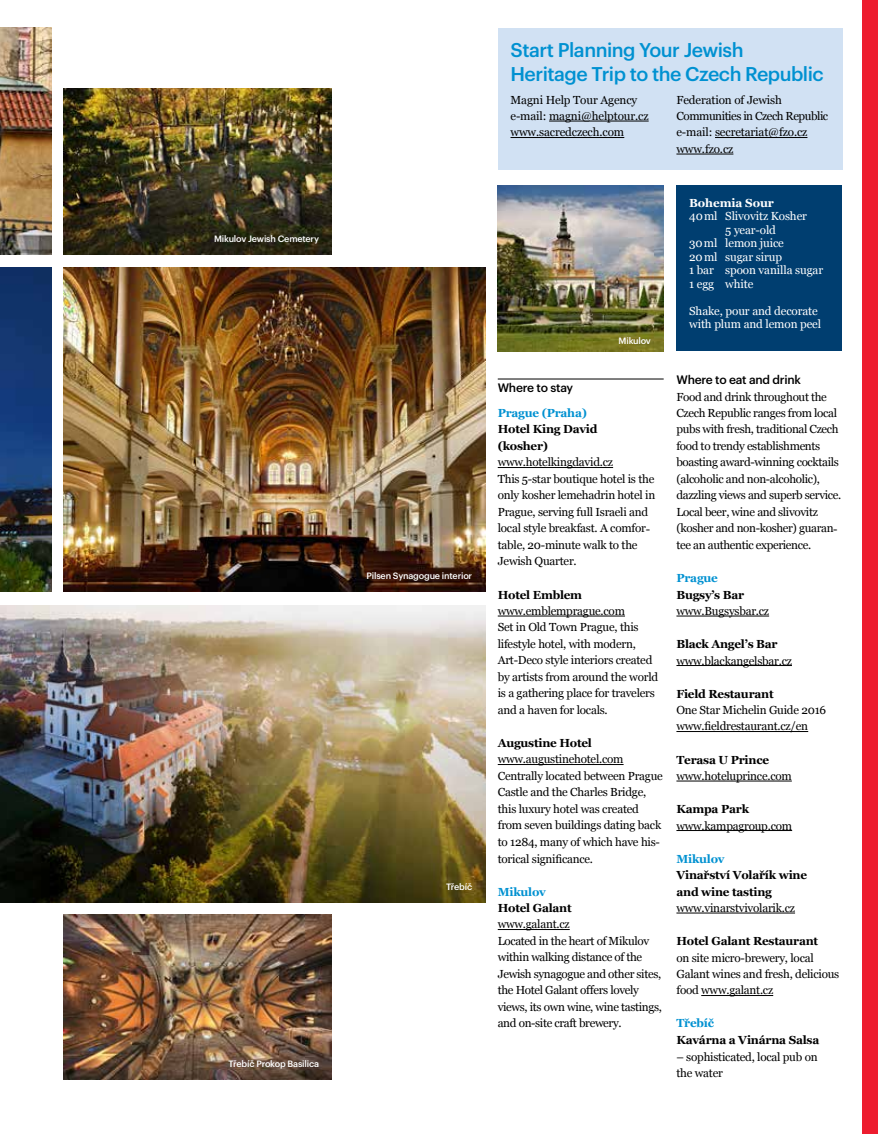
<style>
.page{position:relative;width:878px;height:1134px;background:#fff}
.page>*{position:absolute;margin:0;border:0;box-sizing:border-box;transform-origin:0 0}
.t1{font:500 19.5px/24px "Graphik";letter-spacing:-.025em;color:#0091d1}
.t2{font:500 12px "Graphik";letter-spacing:-.02em;color:#000}
.t3{font:11.7px/16.5px "Georgia";letter-spacing:-.02em;color:#000}
.t4{font:700 11.7px/16.5px "Georgia";letter-spacing:-.02em;color:#000}
.t5{font:11.7px/13.5px "Georgia";letter-spacing:-.01em;color:#fff}
.t6{font:700 11.7px "Georgia";letter-spacing:-.02em;color:#0091d1}
.t7{font:700 11.7px "Georgia";letter-spacing:-.01em;color:#fff}
.t8{font:500 9px "Graphik";letter-spacing:-.02em;color:#fff}
</style>
<div class="page">
<div style="left:862px;top:0;width:16px;height:1134px;background:#ed1c2e"></div>
<img style="left:0;top:27px;width:51px;height:227px">
<img style="left:0;top:268px;width:51px;height:324px">
<img style="left:0;top:605px;width:485px;height:297px">
<img style="left:64px;top:914px;width:268px;height:166px">
<hr style="left:497px;top:379px;width:166px;height:1px;background:#000">
<hr style="left:497px;top:467px;width:116px;height:1px;background:#000">
<hr style="left:497px;top:616px;width:128px;height:1px;background:#000">
<hr style="left:497px;top:764px;width:126px;height:1px;background:#000">
<hr style="left:497px;top:929px;width:72px;height:1px;background:#000">
<img style="left:64px;top:268px;width:421px;height:324px">
<img style="left:64px;top:89px;width:268px;height:165px">
<img style="left:497px;top:185px;width:166px;height:166px">
<hr style="left:676px;top:616px;width:93px;height:1px;background:#000">
<hr style="left:676px;top:665px;width:116px;height:1px;background:#000">
<hr style="left:676px;top:731px;width:132px;height:1px;background:#000">
<hr style="left:676px;top:781px;width:115px;height:1px;background:#000">
<hr style="left:676px;top:830px;width:116px;height:1px;background:#000">
<hr style="left:676px;top:913px;width:119px;height:1px;background:#000">
<hr style="left:701px;top:995px;width:72px;height:1px;background:#000">
<div style="left:497px;top:29px;width:345px;height:141px;background:#d1e1f3"></div>
<hr style="left:549px;top:121px;width:99px;height:1px;background:#000">
<hr style="left:510px;top:137px;width:114px;height:1px;background:#000">
<hr style="left:715px;top:137px;width:92px;height:1px;background:#000">
<hr style="left:676px;top:154px;width:57px;height:1px;background:#000">
<div style="left:676px;top:185px;width:166px;height:166px;background:#003e70"></div>
<p class="t8" style="left:214px;top:231px;width:106px">Mikulov Jewish Cemetery</p>
<p class="t8" style="left:228px;top:1057px;width:92px">Třebíč Prokop Basilica</p>
<p class="t8" style="left:366px;top:569px;width:107px">Pilsen Synagogue interior</p>
<p class="t8" style="left:446px;top:879px;width:28px">Třebíč</p>
<h1 class="t1" style="left:510px;top:37px;width:315px">Start Planning Your Jewish<br>Heritage Trip to the Czech Republic</h1>
<p class="t3" style="left:510px;top:91px;width:140px">Magni Help Tour Agency e-mail: magni@helptour.cz www.sacredczech.com</p>
<p class="t3" style="left:676px;top:91px;width:153px">Federation of Jewish<br>Communities in Czech Republic e-mail: secretariat@fzo.cz www.fzo.cz</p>
<p class="t8" style="left:618px;top:334px;width:34px">Mikulov</p>
<p class="t2" style="left:497px;top:379px;width:77px">Where to stay</p>
<p class="t6" style="left:497px;top:404px;width:91px">Prague (Praha)</p>
<p class="t4" style="left:497px;top:421px;width:101px">Hotel King David (kosher)</p>
<p class="t3" style="left:497px;top:454px;width:159px">www.hotelkingdavid.cz<br>This 5-star boutique hotel is the only kosher lemehadrin hotel in<br>Prague, serving full Israeli and local style breakfast. A comfor&shy;table, 20-minute walk to the<br>Jewish Quarter.</p>
<p class="t4" style="left:497px;top:586px;width:86px">Hotel Emblem</p>
<p class="t3" style="left:497px;top:602px;width:162px">www.emblemprague.com<br>Set in Old Town Prague, this lifestyle hotel, with modern,<br>Art-Deco style interiors created by artists from around the world is a gathering place for travelers and a haven for locals.</p>
<p class="t4" style="left:497px;top:734px;width:96px">Augustine Hotel</p>
<p class="t3" style="left:497px;top:751px;width:166px">www.augustinehotel.com<br>Centrally located between Prague<br>Castle and the Charles Bridge, this luxury hotel was created from seven buildings dating back to 1284, many of which have his&shy;torical significance.</p>
<p class="t6" style="left:497px;top:883px;width:50px">Mikulov</p>
<p class="t4" style="left:497px;top:899px;width:76px">Hotel Galant</p>
<p class="t3" style="left:497px;top:916px;width:166px">www.galant.cz<br>Located in the heart of Mikulov within walking distance of the<br>Jewish synagogue and other sites, the Hotel Galant offers lovely views, its own wine, wine tastings, and on-site craft brewery.</p>
<p class="t7" style="left:689px;top:194px;width:86px">Bohemia Sour</p>
<p class="t5" style="left:689px;top:209px;width:119px">40ml Slivovitz Kosher</p>
<p class="t5" style="left:725px;top:223px;width:52px">5 year-old</p>
<p class="t5" style="left:689px;top:236px;width:96px">30ml lemon juice</p>
<p class="t5" style="left:689px;top:250px;width:94px">20ml sugar sirup</p>
<p class="t5" style="left:689px;top:263px;width:135px">1 bar spoon vanilla sugar</p>
<p class="t5" style="left:689px;top:277px;width:66px">1 egg white</p>
<p class="t5" style="left:689px;top:304px;width:133px">Shake, pour and decorate with plum and lemon peel</p>
<p class="t2" style="left:676px;top:371px;width:126px">Where to eat and drink</p>
<p class="t3" style="left:676px;top:388px;width:166px">Food and drink throughout the<br>Czech Republic ranges from local pubs with fresh, traditional Czech food to trendy establishments boasting award-winning cocktails (alcoholic and non-alcoholic), dazzling views and superb service.<br>Local beer, wine and slivovitz (kosher and non-kosher) guaran&shy;tee an authentic experience.</p>
<p class="t6" style="left:676px;top:569px;width:43px">Prague</p>
<p class="t4" style="left:676px;top:586px;width:69px">Bugsy’s Bar</p>
<p class="t3" style="left:676px;top:602px;width:94px">www.Bugsysbar.cz</p>
<p class="t4" style="left:676px;top:635px;width:103px">Black Angel’s Bar</p>
<p class="t3" style="left:676px;top:652px;width:117px">www.blackangelsbar.cz</p>
<p class="t4" style="left:676px;top:685px;width:99px">Field Restaurant</p>
<p class="t3" style="left:676px;top:701px;width:151px">One Star Michelin Guide 2016 www.fieldrestaurant.cz/en</p>
<p class="t4" style="left:676px;top:751px;width:94px">Terasa U Prince</p>
<p class="t3" style="left:676px;top:767px;width:117px">www.hoteluprince.com</p>
<p class="t4" style="left:676px;top:800px;width:74px">Kampa Park</p>
<p class="t3" style="left:676px;top:817px;width:117px">www.kampagroup.com</p>
<p class="t6" style="left:676px;top:850px;width:50px">Mikulov</p>
<p class="t4" style="left:676px;top:866px;width:132px">Vinařství Volařík wine and wine tasting</p>
<p class="t3" style="left:676px;top:899px;width:120px">www.vinarstvivolarik.cz</p>
<p class="t4" style="left:676px;top:932px;width:143px">Hotel Galant Restaurant</p>
<p class="t3" style="left:676px;top:949px;width:164px">on site micro-brewery, local<br>Galant wines and fresh, delicious food www.galant.cz</p>
<p class="t6" style="left:676px;top:1015px;width:39px">Třebíč</p>
<p class="t4" style="left:676px;top:1031px;width:144px">Kavárna a Vinárna Salsa</p>
<p class="t3" style="left:676px;top:1048px;width:143px">– sophisticated, local pub on the water</p>
</div>
